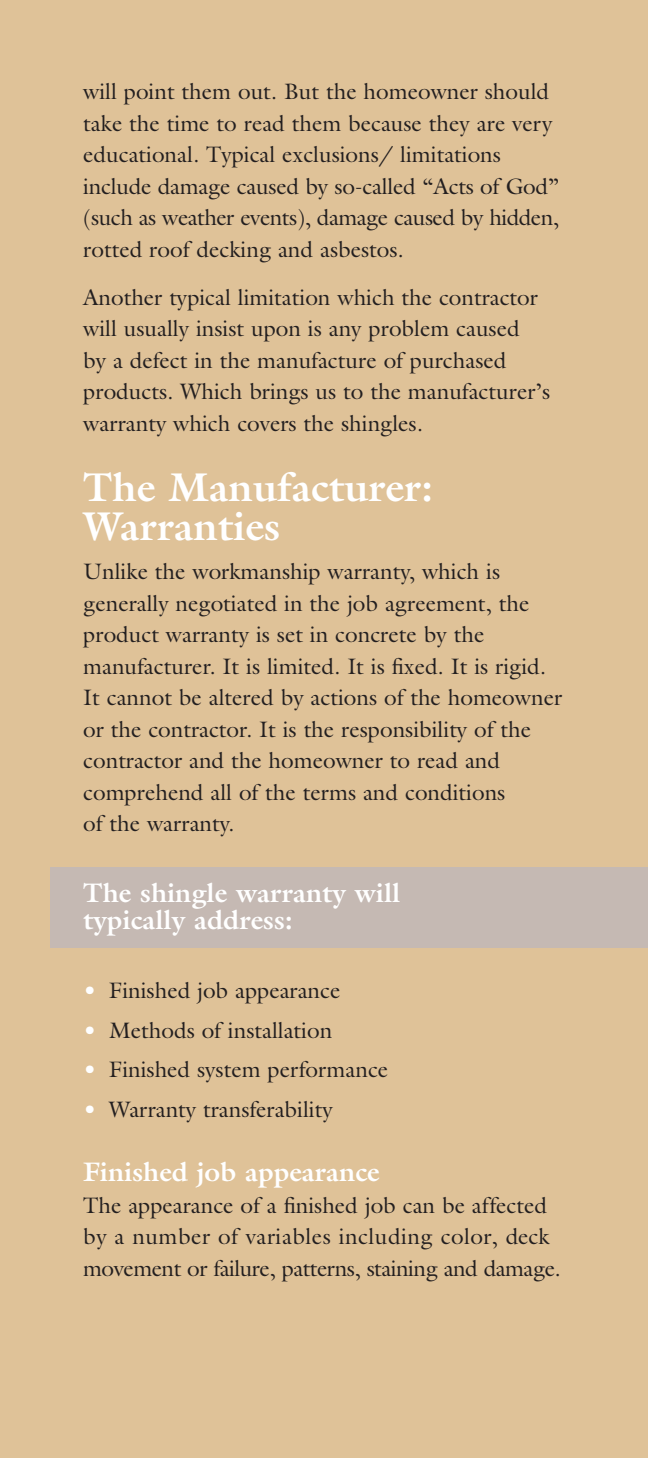
<style>
.page{position:relative;width:648px;height:1458px;background:#dfc298}
.page>*{position:absolute;margin:0;border:0;box-sizing:border-box;transform-origin:0 0}
.t1{font:700 40.5px/38.2px "Galliard";color:#fff}
.t2{font:700 27px/27px "Galliard";color:#fff}
.t3{font:22.5px/31.5px "Galliard";color:#231f20}
.s1{color:#fff}
</style>
<div class="page">
<p class="t3" style="left:83px;top:78px;width:478px">will point them out. But the homeowner should take the time to read them because they are very educational. Typical exclusions/ limitations include damage caused by so-called “Acts of God” (such as weather events), damage caused by hidden, rotted roof decking and asbestos.</p>
<p class="t3" style="left:83px;top:284px;width:469px">Another typical limitation which the contractor will usually insist upon is any problem caused<br>by a defect in the manufacture of purchased products. Which brings us to the manufacturer’s warranty which covers the shingles.</p>
<h1 class="t1" style="left:83px;top:473px;width:352px">The Manufacturer:<br>Warranties</h1>
<p class="t3" style="left:83px;top:558px;width:480px">Unlike the workmanship warranty, which is generally negotiated in the job agreement, the product warranty is set in concrete by the manufacturer. It is limited. It is fixed. It is rigid.<br>It cannot be altered by actions of the homeowner or the contractor. It is the responsibility of the contractor and the homeowner to read and comprehend all of the terms and conditions<br>of the warranty.</p>
<p class="t2" style="left:83px;top:882px;width:318px">The shingle warranty will typically address:</p>
<p class="t3" style="left:83px;top:977px;width:259px"><span class="s1">•</span> Finished job appearance</p>
<p class="t3" style="left:83px;top:1017px;width:251px"><span class="s1">•</span> Methods of installation</p>
<p class="t3" style="left:83px;top:1056px;width:307px"><span class="s1">•</span> Finished system performance</p>
<p class="t3" style="left:83px;top:1096px;width:251px"><span class="s1">•</span> Warranty transferability</p>
<p class="t2" style="left:83px;top:1161px;width:298px">Finished job appearance</p>
<p class="t3" style="left:83px;top:1192px;width:479px">The appearance of a finished job can be affected by a number of variables including color, deck movement or failure, patterns, staining and damage.</p>
</div>
